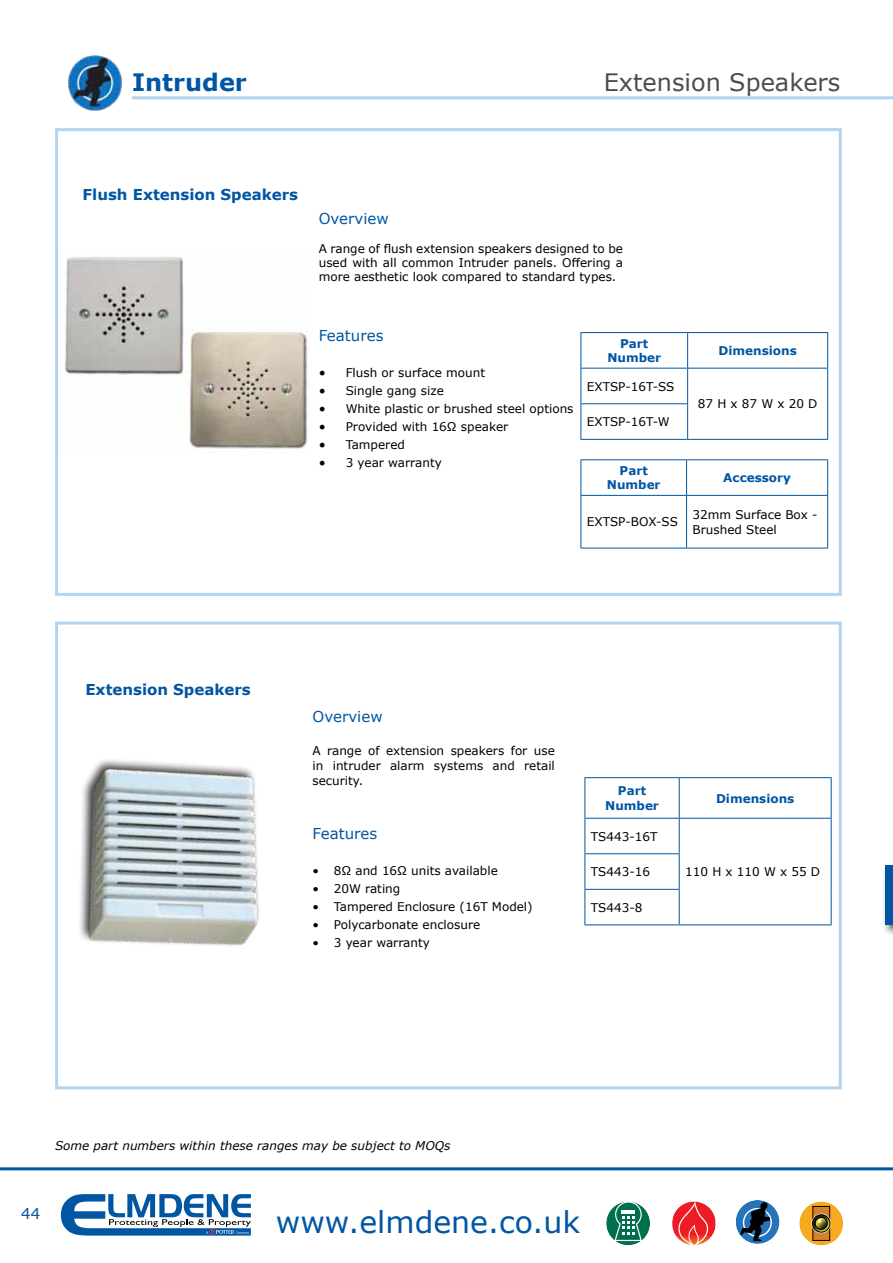
<style>
.page{position:relative;width:893px;height:1263px;background:#fff}
.page>*{position:absolute;margin:0;border:0;box-sizing:border-box;transform-origin:0 0}
.t1{font:30px "Verdana";color:#0056a3}
.t2{font:24px "Verdana";color:#4d4d4f}
.t3{font:700 24px "Verdana";color:#0056a3}
.t4{font:700 15px "Verdana";color:#0056a3}
.t5{font:15px "Verdana";color:#0056a3}
.t6{font:12px/14.4px "Verdana";color:#000;text-align:justify}
.t7{font:700 12px/14.4px "Verdana";color:#0056a3;text-align:center}
.t8{font:italic 12px "Verdana";color:#000}
.s1{font-family:"Minion Pro";font-size:18px}
</style>
<div class="page">
<svg style="left:736px;top:1200px;width:43px;height:44px"></svg>
<svg style="left:607px;top:1201px;width:43px;height:45px"></svg>
<svg style="left:800px;top:1201px;width:43px;height:45px"></svg>
<svg style="left:672px;top:1201px;width:43px;height:44px"></svg>
<svg style="left:61px;top:1194px;width:190px;height:41px"></svg>
<hr style="left:0;top:1167px;width:893px;height:3px;background:#0056a3">
<hr style="left:584px;top:777px;width:95px;height:1px;background:#0056a3">
<hr style="left:584px;top:778px;width:1px;height:40px;background:#0056a3">
<hr style="left:679px;top:777px;width:152px;height:1px;background:#0056a3">
<hr style="left:679px;top:778px;width:1px;height:40px;background:#0056a3">
<hr style="left:831px;top:778px;width:1px;height:40px;background:#0056a3">
<hr style="left:584px;top:818px;width:95px;height:1px;background:#0056a3">
<hr style="left:584px;top:818px;width:1px;height:35px;background:#0056a3">
<hr style="left:679px;top:818px;width:152px;height:1px;background:#0056a3">
<hr style="left:679px;top:818px;width:1px;height:35px;background:#0056a3">
<hr style="left:831px;top:818px;width:1px;height:36px;background:#0056a3">
<hr style="left:831px;top:854px;width:1px;height:35px;background:#0056a3">
<hr style="left:831px;top:889px;width:1px;height:35px;background:#0056a3">
<hr style="left:679px;top:924px;width:152px;height:1px;background:#0056a3">
<hr style="left:584px;top:853px;width:96px;height:1px;background:#0056a3">
<hr style="left:584px;top:854px;width:1px;height:35px;background:#0056a3">
<hr style="left:679px;top:854px;width:1px;height:35px;background:#0056a3">
<hr style="left:584px;top:889px;width:96px;height:1px;background:#0056a3">
<hr style="left:584px;top:890px;width:1px;height:34px;background:#0056a3">
<hr style="left:679px;top:890px;width:1px;height:34px;background:#0056a3">
<hr style="left:584px;top:924px;width:95px;height:1px;background:#0056a3">
<hr style="left:580px;top:332px;width:108px;height:1px;background:#0056a3">
<hr style="left:580px;top:333px;width:1px;height:35px;background:#0056a3">
<hr style="left:688px;top:332px;width:140px;height:1px;background:#0056a3">
<hr style="left:687px;top:333px;width:1px;height:35px;background:#0056a3">
<hr style="left:827px;top:333px;width:1px;height:35px;background:#0056a3">
<hr style="left:580px;top:368px;width:108px;height:1px;background:#0056a3">
<hr style="left:580px;top:368px;width:1px;height:35px;background:#0056a3">
<hr style="left:688px;top:368px;width:140px;height:1px;background:#0056a3">
<hr style="left:687px;top:368px;width:1px;height:35px;background:#0056a3">
<hr style="left:827px;top:368px;width:1px;height:36px;background:#0056a3">
<hr style="left:827px;top:404px;width:1px;height:35px;background:#0056a3">
<hr style="left:688px;top:439px;width:140px;height:1px;background:#0056a3">
<hr style="left:580px;top:403px;width:108px;height:1px;background:#0056a3">
<hr style="left:580px;top:404px;width:1px;height:35px;background:#0056a3">
<hr style="left:687px;top:404px;width:1px;height:35px;background:#0056a3">
<hr style="left:580px;top:439px;width:108px;height:1px;background:#0056a3">
<hr style="left:580px;top:459px;width:107px;height:1px;background:#0056a3">
<hr style="left:580px;top:460px;width:1px;height:35px;background:#0056a3">
<hr style="left:687px;top:459px;width:141px;height:1px;background:#0056a3">
<hr style="left:686px;top:460px;width:1px;height:35px;background:#0056a3">
<hr style="left:827px;top:460px;width:1px;height:35px;background:#0056a3">
<hr style="left:580px;top:495px;width:107px;height:1px;background:#0056a3">
<hr style="left:580px;top:496px;width:1px;height:52px;background:#0056a3">
<hr style="left:687px;top:495px;width:141px;height:1px;background:#0056a3">
<hr style="left:686px;top:496px;width:1px;height:52px;background:#0056a3">
<hr style="left:827px;top:496px;width:1px;height:52px;background:#0056a3">
<hr style="left:687px;top:548px;width:141px;height:1px;background:#0056a3">
<hr style="left:580px;top:548px;width:107px;height:1px;background:#0056a3">
<img style="left:65px;top:257px;width:243px;height:192px">
<img style="left:79px;top:759px;width:180px;height:187px">
<div style="left:55px;top:128px;width:787px;height:468px;border:3px solid #b2d4f0"></div>
<div style="left:55px;top:622px;width:787px;height:467px;border:3px solid #b2d4f0"></div>
<img style="left:69px;top:55px;width:53px;height:56px">
<hr style="left:132px;top:96px;width:761px;height:3px;background:#b2d4f0">
<div style="left:882px;top:862px;width:11px;height:75px;background:#000;opacity:.75"></div>
<div style="left:885px;top:865px;width:8px;height:60px;background:#0056a3"></div>
<h2 class="t3" style="left:132px;top:65px;width:116px">Intruder</h2>
<h2 class="t2" style="left:604px;top:66px;width:238px">Extension Speakers</h2>
<p class="t4" style="left:82px;top:184px;width:217px">Flush Extension Speakers</p>
<p class="t5" style="left:319px;top:208px;width:72px">Overview</p>
<p class="t6" style="left:319px;top:241px;width:306px">A range of flush extension speakers designed to be used with all common Intruder panels. Offering a more aesthetic look compared to standard types.</p>
<p class="t5" style="left:319px;top:325px;width:66px">Features</p>
<p class="t6" style="left:319px;top:365px;width:168px"><span class="s1">•</span> Flush or surface mount</p>
<p class="t6" style="left:319px;top:383px;width:127px"><span class="s1">•</span> Single gang size</p>
<p class="t6" style="left:319px;top:401px;width:256px"><span class="s1">•</span> White plastic or brushed steel options</p>
<p class="t6" style="left:319px;top:419px;width:191px"><span class="s1">•</span> Provided with 16Ω speaker</p>
<p class="t6" style="left:319px;top:437px;width:88px"><span class="s1">•</span> Tampered</p>
<p class="t6" style="left:319px;top:455px;width:125px"><span class="s1">•</span> 3 year warranty</p>
<p class="t7" style="left:607px;top:336px;width:55px">Part<br>Number</p>
<p class="t7" style="left:718px;top:343px;width:80px">Dimensions</p>
<p class="t6" style="left:587px;top:379px;width:89px">EXTSP-16T-SS</p>
<p class="t6" style="left:698px;top:397px;width:121px">87 H x 87 W x 20 D</p>
<p class="t6" style="left:587px;top:414px;width:84px">EXTSP-16T-W</p>
<p class="t7" style="left:607px;top:463px;width:55px">Part<br>Number</p>
<p class="t7" style="left:723px;top:470px;width:69px">Accessory</p>
<p class="t6" style="left:587px;top:515px;width:93px">EXTSP-BOX-SS</p>
<p class="t6" style="left:693px;top:507px;width:126px">32mm Surface Box -<br>Brushed Steel</p>
<p class="t4" style="left:85px;top:679px;width:167px">Extension Speakers</p>
<p class="t5" style="left:313px;top:706px;width:72px">Overview</p>
<p class="t6" style="left:313px;top:743px;width:244px;line-height:15px">A range of extension speakers for use in intruder alarm systems and retail security.</p>
<p class="t5" style="left:313px;top:823px;width:66px">Features</p>
<p class="t6" style="left:313px;top:863px;width:187px">• 8Ω and 16Ω units available</p>
<p class="t6" style="left:313px;top:881px;width:89px">• 20W rating</p>
<p class="t6" style="left:313px;top:899px;width:222px">• Tampered Enclosure (16T Model)</p>
<p class="t6" style="left:313px;top:917px;width:169px">• Polycarbonate enclosure</p>
<p class="t6" style="left:313px;top:935px;width:119px">• 3 year warranty</p>
<p class="t7" style="left:605px;top:783px;width:55px">Part<br>Number</p>
<p class="t7" style="left:716px;top:791px;width:80px">Dimensions</p>
<p class="t6" style="left:591px;top:829px;width:68px">TS443-16T</p>
<p class="t6" style="left:591px;top:864px;width:61px">TS443-16</p>
<p class="t6" style="left:685px;top:864px;width:136px">110 H x 110 W x 55 D</p>
<p class="t6" style="left:591px;top:900px;width:53px">TS443-8</p>
<p class="t8" style="left:55px;top:1137px;width:397px">Some part numbers within these ranges may be subject to MOQs</p>
<p class="t5" style="left:21px;top:1203px;width:21px">44</p>
<h1 class="t1" style="left:276px;top:1202px;width:306px">www.elmdene.co.uk</h1>
</div>
